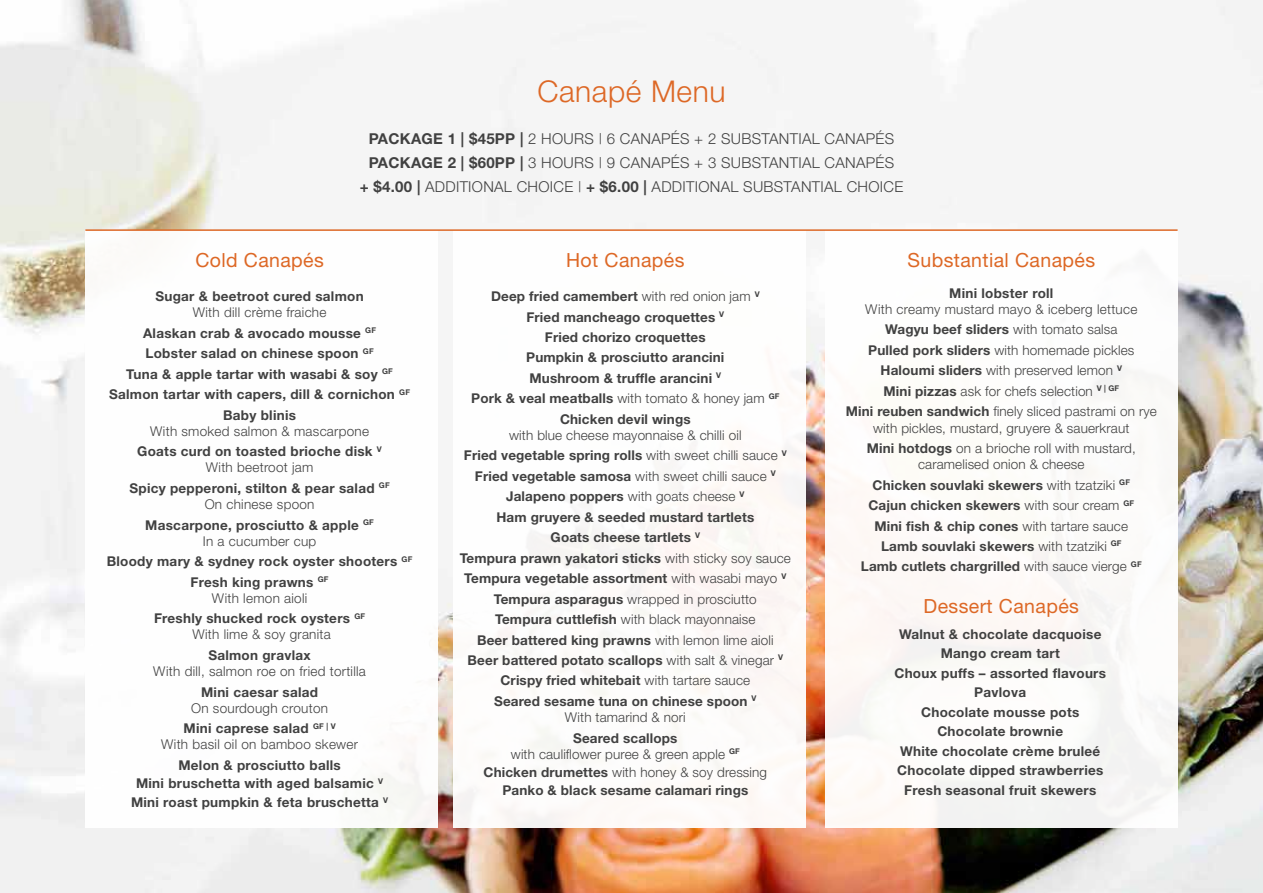
<style>
.page{position:relative;width:1263px;height:893px;background:#fff}
.page>*{position:absolute;margin:0;border:0;box-sizing:border-box;transform-origin:0 0}
.t1{font:300 30px "Helvetica Neue";letter-spacing:.02em;color:#dd6826}
.t2{font:19.5px "Helvetica Neue";letter-spacing:.02em;color:#dd6826}
.t3{font:300 15px "Helvetica Neue";color:#414141}
.t4{font:700 15px "Helvetica Neue";letter-spacing:.02em;color:#414141}
.t5{font:700 13.5px/20.4px "Helvetica Neue";letter-spacing:.02em;color:#414141;text-align:center}
.t6{font:300 13.5px/20.4px "Helvetica Neue";letter-spacing:.01em;color:#414141;text-align:center}
.s1{font-weight:300}
.s2{font-weight:700}
</style>
<div class="page">
<img style="left:0;top:0;width:1263px;height:893px">
<div style="left:825px;top:230px;width:352px;height:598px;background:#fff"></div>
<div style="left:453px;top:230px;width:353px;height:598px;background:#fff"></div>
<div style="left:85px;top:230px;width:353px;height:598px;background:#fff"></div>
<hr style="left:85px;top:229px;width:1092px;height:2px;background:#dd6826">
<h1 class="t1" style="left:537px;top:73px;width:190px">Canapé Menu</h1>
<p class="t4" style="left:369px;top:129px;width:262px">PACKAGE 1 | $45PP | <span class="s1">2 HOURS | 6 canapés</span></p>
<p class="t3" style="left:694px;top:129px;width:37px">+ 2 substantial</p>
<p class="t3" style="left:825px;top:129px;width:11px">canapés</p>
<p class="t4" style="left:369px;top:153px;width:262px">PACKAGE 2 | $60PP | <span class="s1">3 HOURS | 9 canapés</span></p>
<p class="t3" style="left:694px;top:153px;width:37px">+ 3 substantial</p>
<p class="t3" style="left:825px;top:153px;width:11px">canapés</p>
<p class="t3" style="left:360px;top:177px;width:76px"><span class="s2">+ $4.00 |</span> additional</p>
<p class="t3" style="left:517px;top:177px;width:11px">choice</p>
<p class="t3" style="left:578px;top:177px;width:84px">| <span class="s2">+ $6.00 |</span> additional</p>
<p class="t3" style="left:743px;top:177px;width:10px">substantial</p>
<p class="t3" style="left:847px;top:177px;width:11px">choice</p>
<h2 class="t2" style="left:195px;top:248px;width:130px">Cold Canapés</h2>
<p class="t5" style="left:155px;top:286px;width:210px">Sugar &amp; beetroot cured salmon</p>
<p class="t5" style="left:109px;top:302px;width:302px"><span class="s1">With dill crème fraiche<br></span>Alaskan crab &amp; avocado mousse <sup>gf<br></sup>Lobster salad on chinese spoon <sup>gf<br></sup>Tuna &amp; apple tartar with wasabi &amp; soy <sup>gf<br></sup>Salmon tartar with capers, dill &amp; cornichon <sup>gf<br></sup>Baby blinis</p>
<p class="t5" style="left:137px;top:420px;width:246px"><span class="s1">With smoked salmon &amp; mascarpone<br></span>Goats curd on toasted brioche disk <sup>v</sup></p>
<p class="t5" style="left:129px;top:457px;width:262px"><span class="s1">With beetroot jam<br></span>Spicy pepperoni, stilton &amp; pear salad <sup>gf</sup></p>
<p class="t5" style="left:145px;top:494px;width:230px"><span class="s1">On chinese spoon<br></span>Mascarpone, prosciutto &amp; apple <sup>gf</sup></p>
<p class="t5" style="left:107px;top:530px;width:307px"><span class="s1">In a cucumber cup<br></span>Bloody mary &amp; sydney rock oyster shooters <sup>gf<br></sup>Fresh king prawns <sup>gf</sup></p>
<p class="t5" style="left:154px;top:587px;width:213px"><span class="s1">With lemon aioli<br></span>Freshly shucked rock oysters <sup>gf</sup></p>
<p class="t6" style="left:192px;top:624px;width:140px">With lime &amp; soy granita</p>
<p class="t5" style="left:208px;top:645px;width:104px">Salmon gravlax</p>
<p class="t6" style="left:153px;top:661px;width:214px">With dill, salmon roe on fried tortilla</p>
<p class="t5" style="left:201px;top:681px;width:119px">Mini caesar salad</p>
<p class="t6" style="left:184px;top:697px;width:154px">On sourdough crouton<br><span class="s2">Mini caprese salad</span> <sup>gf</sup> <sup>|</sup> <sup>v</sup></p>
<p class="t6" style="left:161px;top:734px;width:198px">With basil oil on bamboo skewer</p>
<p class="t5" style="left:131px;top:755px;width:259px;line-height:18.8px">Melon &amp; prosciutto balls<br>Mini bruschetta with aged balsamic <sup>v<br></sup>Mini roast pumpkin &amp; feta bruschetta <sup>v</sup></p>
<h2 class="t2" style="left:566px;top:248px;width:120px">Hot Canapés</h2>
<p class="t5" style="left:471px;top:286px;width:310px">Deep fried camembert <span class="s1">with red onion jam</span> <sup>v<br></sup>Fried mancheago croquettes <sup>v<br></sup>Fried chorizo croquettes<br>Pumpkin &amp; prosciutto arancini<br>Mushroom &amp; truffle arancini <sup>v<br></sup>Pork &amp; veal meatballs <span class="s1">with tomato &amp; honey jam</span> <sup>gf<br></sup>Chicken devil wings</p>
<p class="t5" style="left:460px;top:425px;width:333px"><span class="s1">with blue cheese mayonnaise &amp; chilli oil<br></span>Fried vegetable spring rolls <span class="s1">with sweet chilli sauce</span> <sup>v </sup>Fried vegetable samosa <span class="s1">with sweet chilli sauce</span> <sup>v </sup>Jalapeno poppers <span class="s1">with goats cheese</span> <sup>v<br></sup>Ham gruyere &amp; seeded mustard tartlets<br>Goats cheese tartlets <sup>v<br></sup>Tempura prawn yakatori sticks <span class="s1">with sticky soy sauce </span>Tempura vegetable assortment <span class="s1">with wasabi mayo</span> <sup>v </sup>Tempura asparagus <span class="s1">wrapped in prosciutto<br></span>Tempura cuttlefish <span class="s1">with black mayonnaise<br></span>Beer battered king prawns <span class="s1">with lemon lime aioli<br></span>Beer battered potato scallops <span class="s1">with salt &amp; vinegar</span> <sup>v </sup>Crispy fried whitebait <span class="s1">with tartare sauce<br></span>Seared sesame tuna on chinese spoon <sup>v</sup></p>
<p class="t6" style="left:565px;top:707px;width:122px">With tamarind &amp; nori</p>
<p class="t6" style="left:511px;top:729px;width:230px;line-height:16.2px"><span class="s2">Seared scallops<br></span>with cauliflower puree &amp; green apple <sup>gf</sup></p>
<p class="t5" style="left:483px;top:763px;width:285px;line-height:18.1px">Chicken drumettes <span class="s1">with honey &amp; soy dressing<br></span>Panko &amp; black sesame calamari rings</p>
<h2 class="t2" style="left:907px;top:248px;width:189px">Substantial Canapés</h2>
<p class="t5" style="left:949px;top:282px;width:106px">Mini lobster roll</p>
<p class="t6" style="left:846px;top:299px;width:312px">With creamy mustard mayo &amp; iceberg lettuce <span class="s2">Wagyu beef sliders</span> with tomato salsa<br><span class="s2">Pulled pork sliders</span> with homemade pickles <span class="s2">Haloumi sliders</span> with preserved lemon <sup>v<br></sup><span class="s2">Mini pizzas</span> ask for chefs selection <sup>v</sup> <sup>|</sup> <sup>gf<br></sup><span class="s2">Mini reuben sandwich</span> finely sliced pastrami on rye</p>
<p class="t6" style="left:867px;top:417px;width:271px">with pickles, mustard, gruyere &amp; sauerkraut<br><span class="s2">Mini hotdogs</span> on a brioche roll with mustard,</p>
<p class="t5" style="left:861px;top:454px;width:282px"><span class="s1">caramelised onion &amp; cheese<br></span>Chicken souvlaki skewers <span class="s1">with tzatziki</span> <sup>gf </sup>Cajun chicken skewers <span class="s1">with sour cream</span> <sup>gf </sup>Mini fish &amp; chip cones <span class="s1">with tartare sauce </span>Lamb souvlaki skewers <span class="s1">with tzatziki</span> <sup>gf<br></sup>Lamb cutlets chargrilled <span class="s1">with sauce vierge</span> <sup>gf</sup></p>
<h2 class="t2" style="left:924px;top:594px;width:157px">Dessert Canapés</h2>
<p class="t5" style="left:894px;top:624px;width:213px;line-height:19.5px">Walnut &amp; chocolate dacquoise<br>Mango cream tart<br>Choux puffs – assorted flavours<br>Pavlova<br>Chocolate mousse pots<br>Chocolate brownie<br>White chocolate crème bruleé<br>Chocolate dipped strawberries<br>Fresh seasonal fruit skewers</p>
</div>
